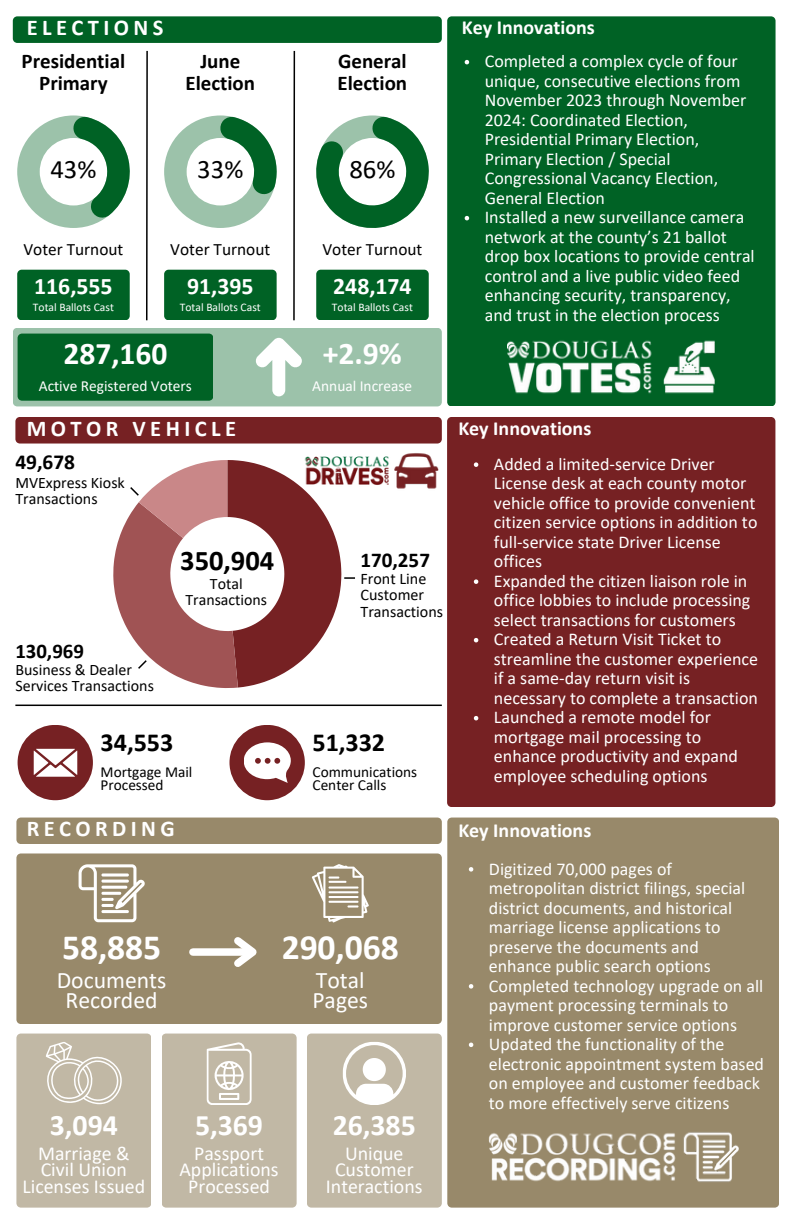
<style>
.page{position:relative;width:792px;height:1224px;background:#fff}
.page>*{position:absolute;margin:0;border:0;box-sizing:border-box;transform-origin:0 0}
.t1{font:700 35.6px "Calibri";color:#fff}
.t2{font:700 31.6px "Calibri";color:#fff}
.t3{font:700 29.8px "Calibri";color:#fff}
.t4{font:700 28.6px "Calibri";color:#000}
.t5{font:26.6px "Calibri";color:#000}
.t6{font:700 26px "Calibri";color:#000}
.t7{font:23.8px/19.8px "Calibri";color:#fff;text-align:center}
.t8{font:700 23.8px "Calibri";color:#fff}
.t9{font:700 22.6px "Calibri";letter-spacing:.195em;color:#fff}
.t10{font:700 21.4px "Calibri";color:#000}
.t11{font:700 21.2px "Calibri";color:#000}
.t12{font:700 21px/22.4px "Calibri";color:#000;text-align:center}
.t13{font:700 20.8px "Calibri";color:#000}
.t14{font:700 20px "Calibri";color:#fff}
.t15{font:19.8px/16.6px "Calibri";color:#fff;text-align:center}
.t16{font:18px/19.6px "Calibri";color:#fff}
.t17{font:17.4px "Calibri";color:#000}
.t18{font:16px/16px "Calibri";color:#000}
.t19{font:15.4px/12.8px "Calibri";color:#000}
.t20{font:15.4px "Calibri";color:#fff}
.t21{font:11.6px "Calibri";color:#fff}
</style>
<div class="page">
<div style="left:447px;top:417px;width:328px;height:390px;background:#762123"></div>
<div style="left:447px;top:818px;width:332px;height:390px;background:#98896a"></div>
<div style="left:447px;top:16px;width:329px;height:390px;background:#006225"></div>
<svg style="left:17px;top:115px;width:113px;height:113px"></svg>
<svg style="left:164px;top:115px;width:113px;height:113px"></svg>
<hr style="left:146px;top:51px;width:2px;height:269px;background:#000">
<div style="left:316px;top:270px;width:113px;height:50px;background:#006225;border-radius:4px"></div>
<svg style="left:316px;top:115px;width:113px;height:113px"></svg>
<div style="left:164px;top:270px;width:113px;height:50px;background:#006225;border-radius:4px"></div>
<hr style="left:293px;top:51px;width:2px;height:269px;background:#000">
<div style="left:17px;top:270px;width:113px;height:50px;background:#006225;border-radius:4px"></div>
<svg style="left:13px;top:16px;width:429px;height:27px;background:#046428"></svg>
<div style="left:15px;top:417px;width:427px;height:27px;background:#762123"></div>
<svg style="left:13px;top:328px;width:429px;height:78px;background:#629e79"></svg>
<div style="left:18px;top:725px;width:75px;height:75px;background:#762123;border-radius:50%"></div>
<svg style="left:34px;top:749px;width:43px;height:28px"></svg>
<div style="left:229px;top:725px;width:76px;height:75px;background:#762123;border-radius:50%"></div>
<svg style="left:244px;top:742px;width:46px;height:41px"></svg>
<div style="left:16px;top:853px;width:426px;height:171px;background:#98896a"></div>
<div style="left:193px;top:948px;width:58px;height:8px;background:#fff"></div>
<svg style="left:227px;top:930px;width:38px;height:44px"></svg>
<svg style="left:79px;top:864px;width:66px;height:58px"></svg>
<svg style="left:312px;top:864px;width:57px;height:58px"></svg>
<img style="left:508px;top:326px;width:207px;height:80px">
<img style="left:488px;top:1107px;width:251px;height:100px">
<div style="left:16px;top:818px;width:426px;height:26px;background:#98896a"></div>
<svg style="left:16px;top:1034px;width:135px;height:174px;background:#c4bbaa"></svg>
<div style="left:162px;top:1034px;width:135px;height:174px;background:#c1b8a5"></div>
<svg style="left:307px;top:1034px;width:135px;height:174px;background:#c5bcab"></svg>
<hr style="left:15px;top:705px;width:427px;height:1px;background:#000">
<svg style="left:113px;top:460px;width:242px;height:228px"></svg>
<svg style="left:465px;top:60px;width:4px;height:4px"></svg>
<svg style="left:465px;top:216px;width:4px;height:4px"></svg>
<svg style="left:474px;top:462px;width:4px;height:5px"></svg>
<svg style="left:474px;top:579px;width:4px;height:5px"></svg>
<svg style="left:474px;top:638px;width:4px;height:4px"></svg>
<svg style="left:474px;top:716px;width:4px;height:4px"></svg>
<svg style="left:469px;top:867px;width:4px;height:5px"></svg>
<svg style="left:469px;top:984px;width:4px;height:5px"></svg>
<svg style="left:469px;top:1043px;width:4px;height:4px"></svg>
<img style="left:300px;top:453px;width:139px;height:37px">
<p class="t9" style="left:27px;top:18px;width:138px">ELECTIONS</p>
<p class="t12" style="left:22px;top:51px;width:105px">Presidential<br>Primary</p>
<p class="t12" style="left:186px;top:51px;width:71px">June<br>Election</p>
<p class="t12" style="left:338px;top:51px;width:71px;text-align:left">General<br>Election</p>
<h3 class="t5" style="left:50px;top:158px;width:48px">43%</h3>
<h3 class="t5" style="left:197px;top:158px;width:48px">33%</h3>
<h3 class="t5" style="left:349px;top:158px;width:48px">86%</h3>
<p class="t17" style="left:23px;top:242px;width:101px">Voter Turnout</p>
<h5 class="t17" style="left:170px;top:242px;width:101px">Voter Turnout</h5>
<p class="t17" style="left:322px;top:242px;width:101px">Voter Turnout</p>
<h3 class="t8" style="left:34px;top:276px;width:80px">116,555</h3>
<p class="t21" style="left:33px;top:303px;width:82px">Total Ballots Cast</p>
<p class="t8" style="left:187px;top:276px;width:68px">91,395</p>
<p class="t21" style="left:180px;top:303px;width:82px">Total Ballots Cast</p>
<h5 class="t8" style="left:333px;top:276px;width:80px">248,174</h5>
<h6 class="t21" style="left:332px;top:303px;width:82px">Total Ballots Cast</h6>
<h6 class="t2" style="left:63px;top:340px;width:105px">287,160</h6>
<p class="t20" style="left:39px;top:379px;width:155px">Active Registered Voters</p>
<h5 class="t9" style="left:27px;top:419px;width:211px">MOTOR VEHICLE</h5>
<h3 class="t2" style="left:323px;top:340px;width:81px">+2.9%</h3>
<p class="t20" style="left:312px;top:379px;width:101px">Annual Increase</p>
<p class="t10" style="left:15px;top:453px;width:61px">49,678</p>
<p class="t18" style="left:15px;top:476px;width:111px">MVExpress Kiosk</p>
<p class="t18" style="left:15px;top:492px;width:84px">Transactions</p>
<h2 class="t4" style="left:180px;top:548px;width:95px">350,904</h2>
<h3 class="t18" style="left:210px;top:577px;width:34px">Total</h3>
<p class="t18" style="left:185px;top:593px;width:83px">Transactions</p>
<p class="t11" style="left:360px;top:551px;width:71px">170,257</p>
<p class="t18" style="left:360px;top:572px;width:67px">Front Line</p>
<p class="t18" style="left:360px;top:588px;width:65px">Customer</p>
<p class="t18" style="left:360px;top:605px;width:84px">Transactions</p>
<p class="t13" style="left:15px;top:642px;width:70px">130,969</p>
<p class="t18" style="left:15px;top:663px;width:140px">Business &amp; Dealer<br>Services Transactions</p>
<p class="t6" style="left:101px;top:732px;width:74px">34,553</p>
<h6 class="t19" style="left:101px;top:767px;width:93px">Mortgage Mail<br>Processed</h6>
<h3 class="t6" style="left:313px;top:732px;width:74px">51,332</h3>
<p class="t19" style="left:313px;top:767px;width:106px">Communications</p>
<h3 class="t19" style="left:313px;top:780px;width:75px">Center Calls</h3>
<p class="t9" style="left:27px;top:819px;width:149px">RECORDING</p>
<h1 class="t1" style="left:62px;top:932px;width:101px">58,885</h1>
<h2 class="t7" style="left:57px;top:973px;width:111px">Documents<br>Recorded</h2>
<h1 class="t1" style="left:282px;top:932px;width:119px">290,068</h1>
<p class="t7" style="left:312px;top:973px;width:57px;text-align:left">Total<br>Pages</p>
<h2 class="t3" style="left:50px;top:1113px;width:70px">3,094</h2>
<p class="t15" style="left:22px;top:1146px;width:124px">Marriage &amp;<br>Civil Union<br>Licenses Issued</p>
<h2 class="t3" style="left:195px;top:1113px;width:70px">5,369</h2>
<h2 class="t15" style="left:179px;top:1146px;width:101px">Passport<br>Applications<br>Processed</h2>
<h2 class="t3" style="left:333px;top:1113px;width:85px">26,385</h2>
<p class="t15" style="left:326px;top:1146px;width:98px">Unique<br>Customer<br>Interactions</p>
<p class="t14" style="left:462px;top:19px;width:134px">Key Innovations</p>
<p class="t16" style="left:485px;top:53px;width:263px">Completed a complex cycle of four unique, consecutive elections from<br>November 2023 through November<br>2024: Coordinated Election,<br>Presidential Primary Election,<br>Primary Election / Special<br>Congressional Vacancy Election,<br>General Election</p>
<h3 class="t16" style="left:485px;top:209px;width:272px">Installed a new surveillance camera network at the county’s 21 ballot drop box locations to provide central control and a live public video feed enhancing security, transparency, and trust in the election process</h3>
<p class="t14" style="left:458px;top:420px;width:134px">Key Innovations</p>
<p class="t16" style="left:494px;top:456px;width:265px">Added a limited-service Driver<br>License desk at each county motor vehicle office to provide convenient citizen service options in addition to full-service state Driver License offices</p>
<p class="t16" style="left:494px;top:573px;width:258px">Expanded the citizen liaison role in office lobbies to include processing select transactions for customers</p>
<p class="t16" style="left:494px;top:631px;width:266px">Created a Return Visit Ticket to streamline the customer experience if a same-day return visit is necessary to complete a transaction</p>
<p class="t16" style="left:494px;top:709px;width:246px">Launched a remote model for mortgage mail processing to enhance productivity and expand employee scheduling options</p>
<p class="t14" style="left:458px;top:822px;width:134px">Key Innovations</p>
<p class="t16" style="left:489px;top:860px;width:258px">Digitized 70,000 pages of metropolitan district filings, special district documents, and historical marriage license applications to preserve the documents and enhance public search options</p>
<p class="t16" style="left:489px;top:977px;width:276px">Completed technology upgrade on all payment processing terminals to improve customer service options</p>
<p class="t16" style="left:489px;top:1036px;width:277px">Updated the functionality of the electronic appointment system based on employee and customer feedback to more effectively serve citizens</p>
</div>
